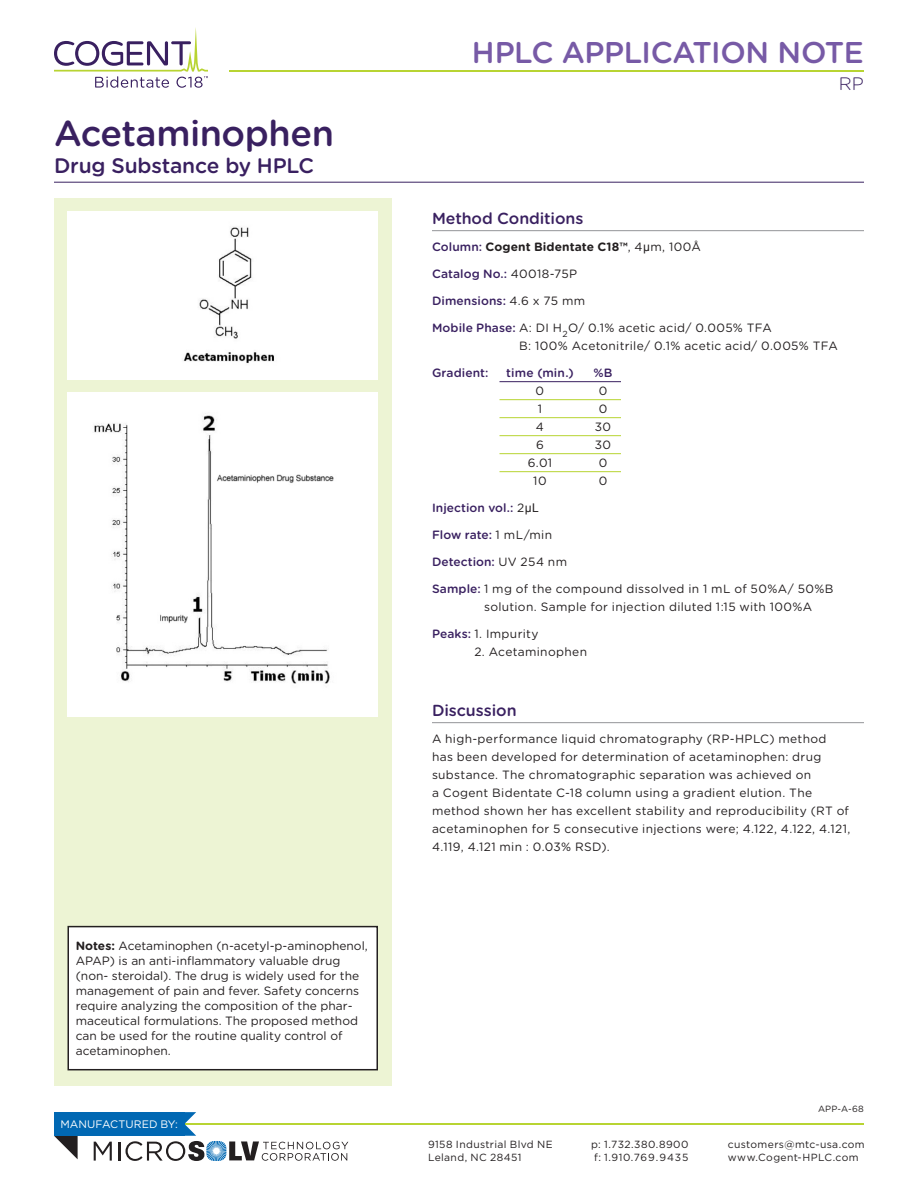
<style>
.page{position:relative;width:918px;height:1188px;background:#fff}
.page>*{position:absolute;margin:0;border:0;box-sizing:border-box;transform-origin:0 0}
.section_head{font:500 36px "Gotham Rounded";letter-spacing:-.015em;color:#392060}
.t1{font:500 30px "Gotham Rounded";letter-spacing:-.015em;color:#775aa6}
.section_subhead{font:500 21px "Gotham Rounded";letter-spacing:-.01em;color:#392060}
.t2{font:300 18px "Gotham Rounded";color:#392060}
.content_subhead-rule{font:500 16.05px "Gotham Rounded";letter-spacing:-.005em;color:#392060}
.content{font:12px/18px "Gotham Rounded";letter-spacing:.02em;color:#231f20}
.content-2{font:12px/15px "Gotham Rounded";color:#231f20}
.content-3{font:500 12px "Gotham Rounded";letter-spacing:.005em;color:#392060}
.content-4{font:700 12px "Gotham Rounded";letter-spacing:.005em;color:#231f20}
.gradient_table-heade{font:500 12px "Gotham Rounded";letter-spacing:.01em;color:#392060}
.gradient_table-rule{font:12px "Gotham Rounded";color:#231f20}
.gradient_table-no_ru{font:12px "Gotham Rounded";color:#231f20}
.t3{font:10.8px "Gotham";color:#fff}
.t4{font:10.35px/12.5px "Gotham";letter-spacing:.035em;color:#231f20}
.t5{font:9px "Gotham Rounded";color:#231f20}
.s1{font-weight:700}
.s2{font-weight:500;color:#392060}
.s3{font-weight:400}
.s4{font-family:"Arial";font-weight:400}
.s5{font-weight:400;color:#231f20}
.s6{font-family:"Arial";font-weight:400;color:#231f20}
</style>
<div class="page">
<hr style="left:159px;top:1123px;width:705px;height:2px;background:#b8d432">
<hr style="left:229px;top:70px;width:635px;height:2px;background:#b8d432">
<svg style="left:54px;top:1136px;width:24px;height:23px"></svg>
<div style="left:54px;top:1112px;width:130px;height:24px;background:#0168b3"></div>
<svg style="left:94px;top:1142px;width:18px;height:19px"></svg>
<svg style="left:118px;top:1112px;width:230px;height:49px"></svg>
<div style="left:54px;top:198px;width:338px;height:887px;background:#edf4d4"></div>
<div style="left:67px;top:393px;width:311px;height:323px;background:#fff"></div>
<svg style="left:54px;top:28px;width:154px;height:60px"></svg>
<hr style="left:54px;top:182px;width:810px;height:1px;background:#392060">
<hr style="left:432px;top:230px;width:432px;height:1px;background:#939598">
<hr style="left:500px;top:381px;width:121px;height:1px;background:#392060">
<hr style="left:500px;top:399px;width:121px;height:1px;background:#b8d432">
<hr style="left:500px;top:417px;width:121px;height:1px;background:#b8d432">
<hr style="left:500px;top:435px;width:121px;height:1px;background:#b8d432">
<hr style="left:500px;top:453px;width:121px;height:1px;background:#b8d432">
<hr style="left:500px;top:471px;width:121px;height:1px;background:#b8d432">
<hr style="left:432px;top:722px;width:432px;height:1px;background:#939598">
<div style="left:67px;top:215px;width:311px;height:164px;background:#fff"></div>
<div style="left:68px;top:927px;width:309px;height:143px;background:#fff"></div>
<div style="left:68px;top:926px;width:310px;height:144px;border:2px solid #231f20"></div>
<p class="section_head" style="left:54px;top:107px;width:282px">Acetaminophen</p>
<p class="section_subhead" style="left:54px;top:150px;width:262px">Drug Substance by HPLC</p>
<p class="content-2" style="left:76px;top:938px;width:294px"><span class="s1">Notes:</span> Acetaminophen (n-acetyl-p-aminophenol, APAP) is an anti-inflammatory valuable drug (non- steroidal). The drug is widely used for the management of pain and fever. Safety concerns require analyzing the composition of the phar&shy;maceutical formulations. The proposed method can be used for the routine quality control of acetaminophen.</p>
<p class="t3" style="left:60px;top:1118px;width:119px">MANUFACTURED BY:</p>
<h2 class="t1" style="left:472px;top:31px;width:394px">HPLC APPLICATION NOTE</h2>
<p class="t2" style="left:839px;top:72px;width:27px">RP</p>
<p class="content_subhead-rule" style="left:432px;top:207px;width:153px">Method Conditions</p>
<p class="content-4" style="left:432px;top:238px;width:270px"><span class="s2">Column:</span> Cogent Bidentate C18™<span class="s3">, 4</span><span class="s4">µ</span><span class="s3">m, 100Å</span></p>
<p class="content-3" style="left:432px;top:265px;width:147px">Catalog No.: <span class="s5">40018-75P</span></p>
<p class="content-3" style="left:432px;top:292px;width:155px">Dimensions: <span class="s5">4.6 x 75 mm</span></p>
<p class="content" style="left:519px;top:319px;width:320px;text-indent:-87px"><span class="s2">Mobile Phase:</span> A: DI H<sub>2</sub>O/ 0.1% acetic acid/ 0.005% TFA<br>B: 100% Acetonitrile/ 0.1% acetic acid/ 0.005% TFA</p>
<p class="gradient_table-heade" style="left:432px;top:364px;width:58px">Gradient:</p>
<p class="gradient_table-heade" style="left:506px;top:364px;width:69px">time (min.)</p>
<p class="gradient_table-heade" style="left:593px;top:364px;width:21px">%B</p>
<p class="gradient_table-rule" style="left:536px;top:383px;width:10px">0</p>
<p class="gradient_table-rule" style="left:599px;top:383px;width:10px">0</p>
<p class="gradient_table-rule" style="left:538px;top:401px;width:6px">1</p>
<p class="gradient_table-rule" style="left:599px;top:401px;width:10px">0</p>
<p class="gradient_table-rule" style="left:536px;top:419px;width:10px">4</p>
<p class="gradient_table-rule" style="left:595px;top:419px;width:18px">30</p>
<p class="gradient_table-rule" style="left:536px;top:437px;width:9px">6</p>
<p class="gradient_table-rule" style="left:595px;top:437px;width:18px">30</p>
<p class="gradient_table-rule" style="left:528px;top:455px;width:26px">6.01</p>
<p class="gradient_table-rule" style="left:599px;top:455px;width:10px">0</p>
<p class="gradient_table-no_ru" style="left:533px;top:473px;width:15px">10</p>
<p class="gradient_table-no_ru" style="left:599px;top:473px;width:10px">0</p>
<p class="content-3" style="left:432px;top:499px;width:108px">Injection vol.: <span class="s5">2</span><span class="s6">µL</span></p>
<p class="content-3" style="left:432px;top:526px;width:122px">Flow rate: <span class="s5">1 mL/min</span></p>
<p class="content-3" style="left:432px;top:553px;width:137px">Detection: <span class="s5">UV 254 nm</span></p>
<p class="content" style="left:484px;top:580px;width:351px;text-indent:-52px"><span class="s2">Sample:</span> 1 mg of the compound dissolved in 1 mL of 50%A/ 50%B solution. Sample for injection diluted 1:15 with 100%A</p>
<p class="content" style="left:432px;top:625px;width:108px"><span class="s2">Peaks:</span> 1. Impurity</p>
<p class="content" style="left:474px;top:643px;width:114px">2. Acetaminophen</p>
<p class="content_subhead-rule" style="left:432px;top:699px;width:86px">Discussion</p>
<p class="content" style="left:432px;top:730px;width:420px">A high-performance liquid chromatography (RP-HPLC) method<br>has been developed for determination of acetaminophen: drug substance. The chromatographic separation was achieved on<br>a Cogent Bidentate C-18 column using a gradient elution. The method shown her has excellent stability and reproducibility (RT of acetaminophen for 5 consecutive injections were; 4.122, 4.122, 4.121, 4.119, 4.121 min : 0.03% RSD).</p>
<p class="t5" style="left:818px;top:1102px;width:47px">APP-A-68</p>
<p class="t4" style="left:428px;top:1138px;width:126px">9158 Industrial Blvd NE<br>Leland, NC 28451</p>
<p class="t4" style="left:591px;top:1138px;width:99px">p: 1.732.380.8900 f: 1.910.769.9435</p>
<p class="t4" style="left:728px;top:1138px;width:138px">customers@mtc-usa.com www.Cogent-HPLC.com</p>
</div>
